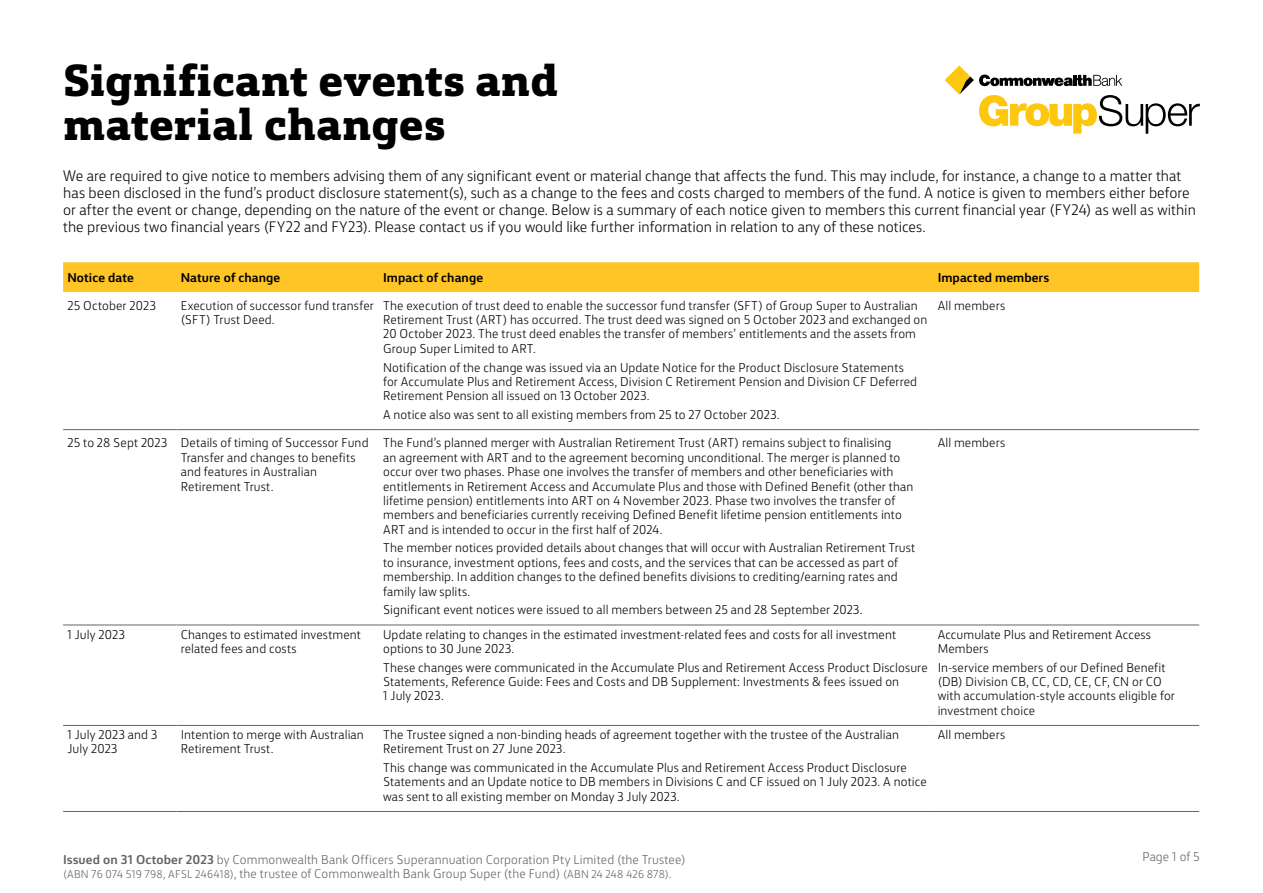
<style>
.page{position:relative;width:1263px;height:893px;background:#fff}
.page>*{position:absolute;margin:0;border:0;box-sizing:border-box;transform-origin:0 0}
.t1{font:800 42px/44.1px "CBA Slab";letter-spacing:-.01em;color:#000}
.t2{font:300 14.25px/17.1px "CBA Sans";color:#000}
.t3{font:300 12px/14.4px "CBA Sans";letter-spacing:.01em;color:#000}
.t4{font:300 12px "CBA Sans";letter-spacing:.01em;color:#636466}
.t5{font:700 12px "CBA Sans";letter-spacing:.005em;color:#000}
.s1{font-weight:700}
.s2{font-size:10.5px}
</style>
<div class="page">
<svg style="left:945px;top:65px;width:255px;height:69px"></svg>
<div style="left:63px;top:262px;width:1136px;height:30px;background:#ffc425"></div>
<hr style="left:63px;top:429px;width:113px;height:1px;background:#636466">
<hr style="left:176px;top:429px;width:203px;height:1px;background:#636466">
<hr style="left:379px;top:429px;width:554px;height:1px;background:#636466">
<hr style="left:933px;top:429px;width:266px;height:1px;background:#636466">
<hr style="left:63px;top:625px;width:113px;height:1px;background:#636466">
<hr style="left:176px;top:625px;width:203px;height:1px;background:#636466">
<hr style="left:379px;top:625px;width:554px;height:1px;background:#636466">
<hr style="left:933px;top:625px;width:266px;height:1px;background:#636466">
<hr style="left:63px;top:725px;width:113px;height:1px;background:#636466">
<hr style="left:176px;top:725px;width:203px;height:1px;background:#636466">
<hr style="left:379px;top:725px;width:554px;height:1px;background:#636466">
<hr style="left:933px;top:725px;width:266px;height:1px;background:#636466">
<hr style="left:63px;top:811px;width:113px;height:1px;background:#636466">
<hr style="left:176px;top:811px;width:203px;height:1px;background:#636466">
<hr style="left:379px;top:811px;width:554px;height:1px;background:#636466">
<hr style="left:933px;top:811px;width:266px;height:1px;background:#636466">
<h1 class="t1" style="left:63px;top:60px;width:496px">Significant events and material changes</h1>
<p class="t2" style="left:63px;top:166px;width:1134px">We are required to give notice to members advising them of any significant event or material change that affects the fund. This may include, for instance, a change to a matter that has been disclosed in the fund’s product disclosure statement(s), such as a change to the fees and costs charged to members of the fund. A notice is given to members either before or after the event or change, depending on the nature of the event or change. Below is a summary of each notice given to members this current financial year (FY24) as well as within the previous two financial years (FY22 and FY23). Please contact us if you would like further information in relation to any of these notices.</p>
<p class="t5" style="left:67px;top:266px;width:68px">Notice date</p>
<p class="t5" style="left:181px;top:266px;width:101px">Nature of change</p>
<p class="t5" style="left:383px;top:266px;width:101px">Impact of change</p>
<p class="t5" style="left:938px;top:266px;width:113px">Impacted members</p>
<p class="t3" style="left:67px;top:297px;width:90px">25 October 2023</p>
<p class="t3" style="left:181px;top:297px;width:195px">Execution of successor fund transfer (SFT) Trust Deed.</p>
<p class="t3" style="left:383px;top:297px;width:546px">The execution of trust deed to enable the successor fund transfer (SFT) of Group Super to Australian Retirement Trust (ART) has occurred. The trust deed was signed on 5 October 2023 and exchanged on 20 October 2023. The trust deed enables the transfer of members’ entitlements and the assets from Group Super Limited to ART.</p>
<p class="t3" style="left:383px;top:359px;width:536px">Notification of the change was issued via an Update Notice for the Product Disclosure Statements for Accumulate Plus and Retirement Access, Division C Retirement Pension and Division CF Deferred<br>Retirement Pension all issued on 13 October 2023.</p>
<p class="t3" style="left:383px;top:406px;width:398px">A notice also was sent to all existing members from 25 to 27 October 2023.</p>
<p class="t3" style="left:938px;top:297px;width:69px">All members</p>
<p class="t3" style="left:181px;top:435px;width:189px;text-indent:-113px">25 to 28 Sept 2023 Details of timing of Successor Fund<br>Transfer and changes to benefits and features in Australian<br>Retirement Trust.</p>
<p class="t3" style="left:383px;top:435px;width:532px">The Fund’s planned merger with Australian Retirement Trust (ART) remains subject to finalising<br>an agreement with ART and to the agreement becoming unconditional. The merger is planned to occur over two phases. Phase one involves the transfer of members and other beneficiaries with entitlements in Retirement Access and Accumulate Plus and those with Defined Benefit (other than lifetime pension) entitlements into ART on 4 November 2023. Phase two involves the transfer of members and beneficiaries currently receiving Defined Benefit lifetime pension entitlements into ART and is intended to occur in the first half of 2024.</p>
<p class="t3" style="left:383px;top:540px;width:534px">The member notices provided details about changes that will occur with Australian Retirement Trust to insurance, investment options, fees and costs, and the services that can be accessed as part of membership. In addition changes to the defined benefits divisions to crediting/earning rates and family law splits.</p>
<p class="t3" style="left:383px;top:602px;width:481px">Significant event notices were issued to all members between 25 and 28 September 2023.</p>
<p class="t3" style="left:67px;top:626px;width:59px">1 July 2023</p>
<p class="t3" style="left:181px;top:626px;width:182px">Changes to estimated investment related fees and costs</p>
<p class="t3" style="left:383px;top:626px;width:514px">Update relating to changes in the estimated investment-related fees and costs for all investment options to 30 June 2023.</p>
<p class="t3" style="left:383px;top:659px;width:546px">These changes were communicated in the Accumulate Plus and Retirement Access Product Disclosure<br>Statements, Reference Guide: Fees and Costs and DB Supplement: Investments &amp; fees issued on<br>1 July 2023.</p>
<p class="t3" style="left:67px;top:726px;width:91px">1 July 2023 and 3<br>July 2023</p>
<p class="t3" style="left:181px;top:726px;width:185px">Intention to merge with Australian<br>Retirement Trust.</p>
<p class="t3" style="left:383px;top:726px;width:517px">The Trustee signed a non-binding heads of agreement together with the trustee of the Australian<br>Retirement Trust on 27 June 2023.</p>
<p class="t3" style="left:383px;top:759px;width:545px">This change was communicated in the Accumulate Plus and Retirement Access Product Disclosure<br>Statements and an Update notice to DB members in Divisions C and CF issued on 1 July 2023. A notice was sent to all existing member on Monday 3 July 2023.</p>
<p class="t3" style="left:938px;top:435px;width:69px">All members</p>
<p class="t3" style="left:938px;top:626px;width:215px">Accumulate Plus and Retirement Access<br>Members</p>
<p class="t3" style="left:938px;top:659px;width:239px">In-service members of our Defined Benefit (DB) Division CB, CC, CD, CE, CF, CN or CO with accumulation-style accounts eligible for investment choice</p>
<p class="t3" style="left:938px;top:726px;width:69px">All members</p>
<p class="t4" style="left:63px;top:849px;width:624px"><span class="s1">Issued on 31 October 2023</span> by Commonwealth Bank Officers Superannuation Corporation Pty Limited (the Trustee)</p>
<p class="t4" style="left:1142px;top:846px;width:59px">Page 1 of 5</p>
<p class="t4" style="left:63px;top:864px;width:610px"><span class="s2">(ABN 76 074 519 798, AFSL 246418)</span>, the trustee of Commonwealth Bank Group Super (the Fund) <span class="s2">(ABN 24 248 426 878)</span>.</p>
</div>
